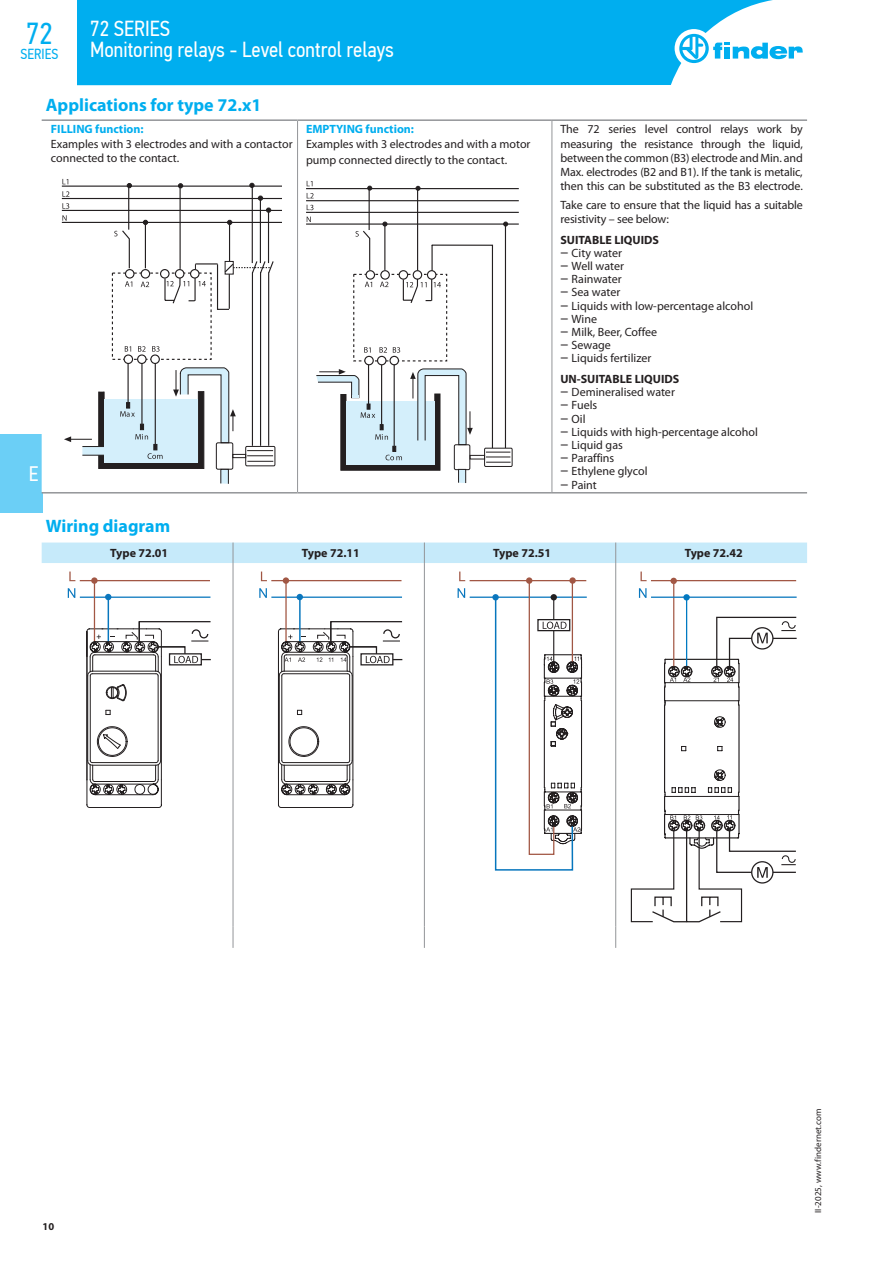
<style>
.page{position:relative;width:893px;height:1263px;background:#fff}
.page>*{position:absolute;margin:0;border:0;box-sizing:border-box;transform-origin:0 0}
.t1{font:30.3px "PF Din Text Cond Pro";color:#00aeef}
.t2{font:21.75px/21px "PF Din Text Cond Pro";color:#fff}
.t3{font:21px "PF Din Text Cond Pro";color:#fff}
.t4{font:700 18px "Myriad Pro";color:#00aeef}
.t5{font:14.55px "PF Din Text Cond Pro";color:#00aeef}
.t6{font:12px/14.2px "Myriad Pro";color:#231f20}
.t7{font:700 12px/20.4px "Myriad Pro";color:#231f20}
.t8{font:700 12px "Myriad Pro";color:#00aeef}
.t9{font:700 10.5px "Myriad Pro";color:#231f20}
.t10{font:9px "Myriad Pro";color:#231f20}
.s1{font-size:15.75px}
.s2{font-weight:400;font-size:15.75px}
.s3{font-weight:400}
</style>
<div class="page">
<div style="left:0;top:434px;width:43px;height:78px;background:#6bcff6"></div>
<hr style="left:42px;top:121px;width:1px;height:371px;background:#fff">
<hr style="left:42px;top:119px;width:256px;height:2px;background:#939598">
<hr style="left:298px;top:119px;width:254px;height:2px;background:#939598">
<hr style="left:552px;top:119px;width:255px;height:2px;background:#939598">
<hr style="left:42px;top:492px;width:256px;height:1px;background:#939598">
<hr style="left:298px;top:492px;width:254px;height:1px;background:#939598">
<hr style="left:552px;top:492px;width:255px;height:1px;background:#939598">
<hr style="left:297px;top:121px;width:1px;height:371px;background:#939598">
<hr style="left:552px;top:121px;width:1px;height:371px;background:#939598">
<div style="left:82px;top:446px;width:24px;height:10px;background:#d4effb;border:1px solid #231f20"></div>
<svg style="left:62px;top:203px;width:7px;height:6px"></svg>
<hr style="left:62px;top:222px;width:220px;height:1px;background:#231f20">
<hr style="left:62px;top:210px;width:220px;height:1px;background:#231f20">
<svg style="left:62px;top:215px;width:5px;height:6px"></svg>
<div style="left:216px;top:442px;width:17px;height:28px;border:1px solid #231f20;border-radius:2px"></div>
<svg style="left:62px;top:191px;width:7px;height:6px"></svg>
<hr style="left:62px;top:198px;width:220px;height:1px;background:#231f20">
<svg style="left:62px;top:179px;width:6px;height:5px"></svg>
<hr style="left:62px;top:186px;width:220px;height:1px;background:#231f20">
<div style="left:220px;top:469px;width:9px;height:15px;background:#d4effb;border:1px solid #231f20"></div>
<svg style="left:64px;top:436px;width:28px;height:6px"></svg>
<svg style="left:98px;top:183px;width:178px;height:286px"></svg>
<svg style="left:307px;top:205px;width:6px;height:5px"></svg>
<hr style="left:306px;top:223px;width:213px;height:2px;background:#231f20">
<hr style="left:306px;top:212px;width:213px;height:1px;background:#231f20">
<svg style="left:367px;top:186px;width:5px;height:5px"></svg>
<hr style="left:417px;top:190px;width:1px;height:81px;background:#231f20">
<svg style="left:415px;top:186px;width:5px;height:5px"></svg>
<svg style="left:307px;top:193px;width:7px;height:5px"></svg>
<hr style="left:306px;top:200px;width:213px;height:1px;background:#231f20">
<svg style="left:307px;top:181px;width:5px;height:5px"></svg>
<hr style="left:306px;top:188px;width:213px;height:1px;background:#231f20">
<div style="left:458px;top:469px;width:8px;height:14px;background:#d4effb;border:1px solid #231f20"></div>
<hr style="left:369px;top:188px;width:1px;height:42px;background:#231f20">
<svg style="left:307px;top:217px;width:206px;height:254px"></svg>
<hr style="left:233px;top:563px;width:1px;height:364px;background:#939598">
<hr style="left:424px;top:563px;width:1px;height:364px;background:#939598">
<hr style="left:615px;top:563px;width:1px;height:364px;background:#939598">
<svg style="left:233px;top:927px;width:1px;height:21px"></svg>
<svg style="left:424px;top:927px;width:1px;height:21px"></svg>
<svg style="left:615px;top:927px;width:1px;height:21px"></svg>
<div style="left:42px;top:542px;width:765px;height:21px;background:#c6eafa"></div>
<hr style="left:80px;top:596px;width:130px;height:2px;background:#0776bd">
<svg style="left:91px;top:577px;width:7px;height:7px"></svg>
<svg style="left:105px;top:594px;width:6px;height:6px"></svg>
<hr style="left:108px;top:596px;width:1px;height:46px;background:#0776bd">
<hr style="left:94px;top:581px;width:1px;height:61px;background:#a25744">
<hr style="left:80px;top:580px;width:130px;height:1px;background:#a25744">
<svg style="left:69px;top:571px;width:6px;height:10px"></svg>
<svg style="left:68px;top:588px;width:7px;height:10px"></svg>
<svg style="left:86px;top:620px;width:125px;height:188px"></svg>
<div style="left:175px;top:752px;width:6px;height:10px;background:#fff"></div>
<hr style="left:271px;top:596px;width:131px;height:2px;background:#0776bd">
<div style="left:283px;top:577px;width:6px;height:7px;background:#a15744;border-radius:50%"></div>
<svg style="left:297px;top:594px;width:6px;height:6px"></svg>
<hr style="left:299px;top:596px;width:2px;height:46px;background:#0776bd">
<hr style="left:285px;top:581px;width:2px;height:61px;background:#a25744">
<hr style="left:271px;top:580px;width:130px;height:1px;background:#a25744">
<svg style="left:261px;top:571px;width:6px;height:10px"></svg>
<svg style="left:259px;top:588px;width:8px;height:10px"></svg>
<svg style="left:277px;top:620px;width:125px;height:188px"></svg>
<div style="left:367px;top:753px;width:6px;height:10px;background:#fff"></div>
<hr style="left:470px;top:596px;width:117px;height:2px;background:#0776bd">
<div style="left:526px;top:577px;width:6px;height:7px;background:#a15744;border-radius:50%"></div>
<hr style="left:470px;top:580px;width:116px;height:1px;background:#a25744">
<svg style="left:459px;top:571px;width:6px;height:10px"></svg>
<svg style="left:458px;top:588px;width:7px;height:10px"></svg>
<svg style="left:494px;top:579px;width:88px;height:292px"></svg>
<div style="left:670px;top:578px;width:7px;height:6px;background:#a25744;border-radius:50%"></div>
<div style="left:683px;top:594px;width:7px;height:6px;background:#007ac2;border-radius:50%"></div>
<hr style="left:686px;top:597px;width:1px;height:69px;background:#007ac2">
<hr style="left:673px;top:581px;width:1px;height:85px;background:#a65d4a">
<svg style="left:631px;top:616px;width:166px;height:306px"></svg>
<hr style="left:651px;top:580px;width:145px;height:1px;background:#a25744">
<hr style="left:651px;top:596px;width:146px;height:2px;background:#0776bd">
<svg style="left:640px;top:571px;width:7px;height:10px"></svg>
<svg style="left:639px;top:588px;width:7px;height:10px"></svg>
<div style="left:77px;top:0;width:696px;height:85px;background:#00aeef"></div>
<div style="left:675px;top:29px;width:38px;height:39px;background:#fff;border-radius:50%"></div>
<svg style="left:679px;top:34px;width:124px;height:29px"></svg>
<h1 class="t1" style="left:26px;top:16px;width:28px">72</h1>
<p class="t5" style="left:21px;top:45px;width:39px">SERIES</p>
<h2 class="t2" style="left:90px;top:18px;width:305px">72 SERIES<br>Monitoring relays - Level control relays</h2>
<h3 class="t4" style="left:46px;top:93px;width:217px">Applications for type 72.x1</h3>
<p class="t8" style="left:51px;top:122px;width:94px">FILLING function:</p>
<p class="t6" style="left:51px;top:136px;width:243px">Examples with 3 electrodes and with a contactor connected to the contact.</p>
<p class="t8" style="left:306px;top:122px;width:110px">EMPTYING function:</p>
<p class="t6" style="left:306px;top:135px;width:226px;line-height:16.2px">Examples with 3 electrodes and with a motor pump connected directly to the contact.</p>
<h3 class="t3" style="left:29px;top:461px;width:11px">E</h3>
<p class="t6" style="left:560px;top:122px;width:244px;text-align:justify">The 72 series level control relays work by measuring the resistance through the liquid, between the common (B3) electrode and Min. and Max. electrodes (B2 and B1). If the tank is metalic, then this can be substituted as the B3 electrode.</p>
<p class="t6" style="left:560px;top:198px;width:244px">Take care to ensure that the liquid has a suitable resistivity – see below:</p>
<p class="t7" style="left:560px;top:229px;width:100px">SUITABLE LIQUIDS</p>
<p class="t6" style="left:560px;top:245px;width:63px"><span class="s1">–</span> City water</p>
<p class="t6" style="left:560px;top:259px;width:65px"><span class="s1">–</span> Well water</p>
<p class="t6" style="left:560px;top:272px;width:63px"><span class="s1">–</span> Rainwater</p>
<p class="t6" style="left:560px;top:285px;width:61px"><span class="s1">–</span> Sea water</p>
<p class="t6" style="left:560px;top:298px;width:194px"><span class="s1">–</span> Liquids with low-percentage alcohol</p>
<p class="t6" style="left:560px;top:311px;width:38px"><span class="s1">–</span> Wine</p>
<p class="t6" style="left:560px;top:325px;width:98px"><span class="s1">–</span> Milk, Beer, Coffee</p>
<p class="t6" style="left:560px;top:338px;width:52px"><span class="s1">–</span> Sewage</p>
<p class="t7" style="left:560px;top:348px;width:120px"><span class="s2">–</span> <span class="s3">Liquids fertilizer<br></span>UN-SUITABLE LIQUIDS</p>
<p class="t6" style="left:560px;top:385px;width:116px"><span class="s1">–</span> Demineralised water</p>
<p class="t6" style="left:560px;top:398px;width:38px"><span class="s1">–</span> Fuels</p>
<p class="t6" style="left:560px;top:411px;width:27px"><span class="s1">–</span> Oil</p>
<p class="t6" style="left:560px;top:424px;width:199px"><span class="s1">–</span> Liquids with high-percentage alcohol</p>
<p class="t6" style="left:560px;top:438px;width:64px"><span class="s1">–</span> Liquid gas</p>
<p class="t6" style="left:560px;top:451px;width:55px"><span class="s1">–</span> Paraffins</p>
<p class="t6" style="left:560px;top:464px;width:89px"><span class="s1">–</span> Ethylene glycol</p>
<p class="t6" style="left:560px;top:477px;width:38px"><span class="s1">–</span> Paint</p>
<h3 class="t4" style="left:46px;top:514px;width:126px">Wiring diagram</h3>
<p class="t7" style="left:110px;top:543px;width:59px">Type 72.01</p>
<p class="t7" style="left:302px;top:543px;width:59px">Type 72.11</p>
<p class="t7" style="left:493px;top:543px;width:59px">Type 72.51</p>
<p class="t7" style="left:685px;top:543px;width:59px">Type 72.42</p>
<p class="t9" style="left:43px;top:1219px;width:13px">10</p>
<p class="t10" style="left:812px;top:1213px;width:105px;rotate:-90deg">II-2025, www.findernet.com</p>
</div>
